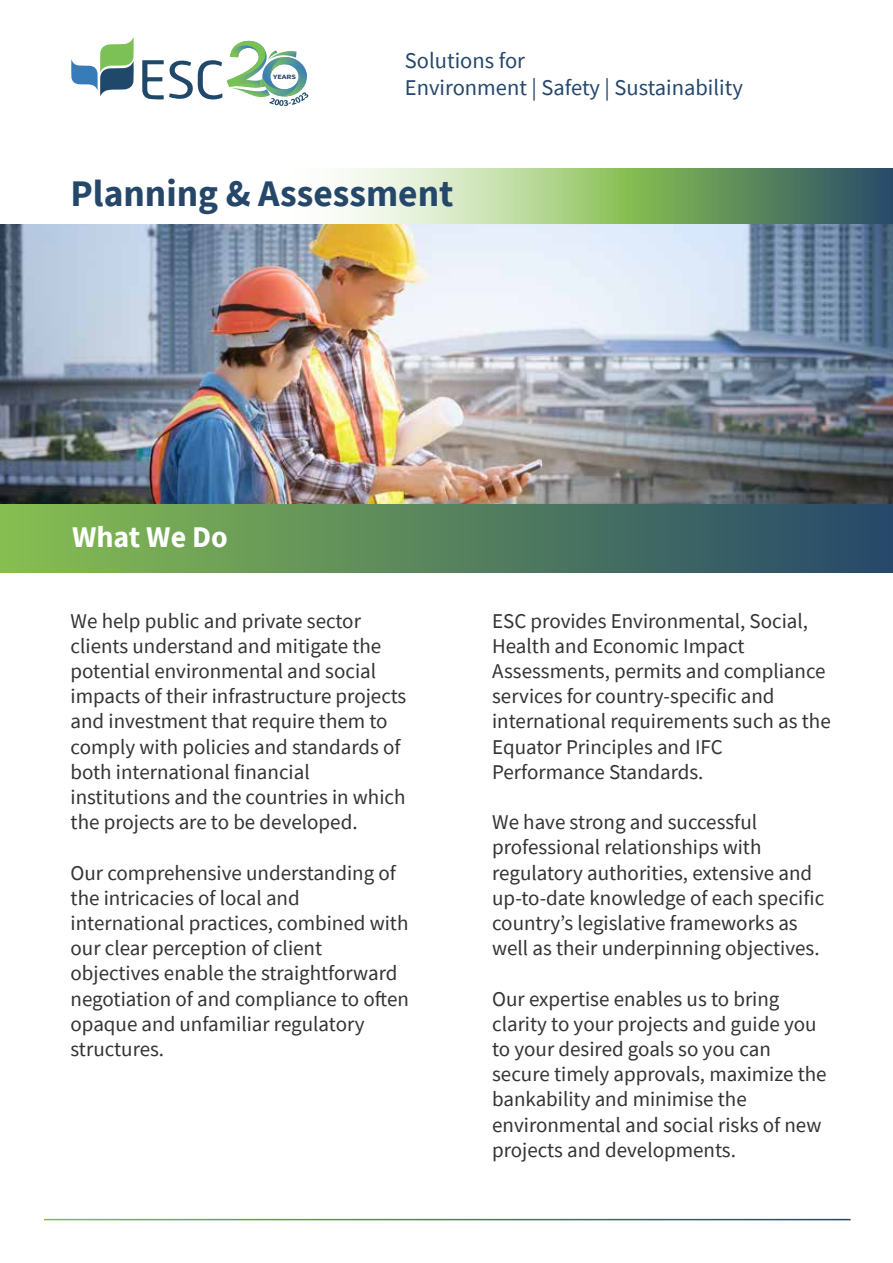
<style>
.page{position:relative;width:893px;height:1263px;background:#fff}
.page>*{position:absolute;margin:0;border:0;box-sizing:border-box;transform-origin:0 0}
.t1{font:700 37.5px "Source Sans Pro";color:#25476a}
.t2{font:700 30px "Source Sans Pro";color:#fff}
.t3{font:22.5px/27px "Source Sans Pro";color:#25476a}
.t4{font:21px/25.2px "Source Sans Pro";color:#333}
.t5{font:700 6.45px "Source Sans Pro";color:#254468;scale:1.27 1}
</style>
<div class="page">
<img style="left:1px;top:224px;width:892px;height:280px">
<div style="left:0;top:504px;width:893px;height:68px;background:linear-gradient(to right,#87bf51,#26486a)"></div>
<svg style="left:341px;top:169px;width:552px;height:55px;background:#92b488"></svg>
<svg style="left:71px;top:37px;width:63px;height:59px"></svg>
<svg style="left:142px;top:60px;width:80px;height:40px"></svg>
<img style="left:226px;top:41px;width:41px;height:40px">
<img style="left:230px;top:44px;width:29px;height:13px">
<img style="left:229px;top:77px;width:30px;height:11px">
<img style="left:262px;top:57px;width:8px;height:20px">
<img style="left:270px;top:59px;width:37px;height:18px">
<img style="left:277px;top:51px;width:20px;height:8px">
<img style="left:232px;top:88px;width:27px;height:9px">
<svg style="left:268px;top:50px;width:9px;height:10px"></svg>
<svg style="left:259px;top:77px;width:49px;height:29px"></svg>
<p class="t5" style="left:273px;top:73px;width:20px">YEARS</p>
<p class="t3" style="left:405px;top:47px;width:339px">Solutions for<br>Environment | Safety | Sustainability</p>
<h1 class="t1" style="left:71px;top:168px;width:384px">Planning &amp; Assessment</h1>
<h2 class="t2" style="left:72px;top:517px;width:157px">What We Do</h2>
<p class="t4" style="left:71px;top:608px;width:337px">We help public and private sector clients understand and mitigate the potential environmental and social impacts of their infrastructure projects and investment that require them to comply with policies and standards of both international financial institutions and the countries in which the projects are to be developed.</p>
<p class="t4" style="left:71px;top:860px;width:340px">Our comprehensive understanding of the intricacies of local and international practices, combined with our clear perception of client objectives enable the straightforward negotiation of and compliance to often opaque and unfamiliar regulatory structures.</p>
<p class="t4" style="left:492px;top:608px;width:340px">ESC provides Environmental, Social,<br>Health and Economic Impact<br>Assessments, permits and compliance services for country-specific and international requirements such as the<br>Equator Principles and IFC<br>Performance Standards.</p>
<p class="t4" style="left:492px;top:809px;width:334px">We have strong and successful professional relationships with regulatory authorities, extensive and up-to-date knowledge of each specific country’s legislative frameworks as well as their underpinning objectives.</p>
<p class="t4" style="left:492px;top:986px;width:336px">Our expertise enables us to bring clarity to your projects and guide you to your desired goals so you can secure timely approvals, maximize the bankability and minimise the environmental and social risks of new projects and developments.</p>
</div>
